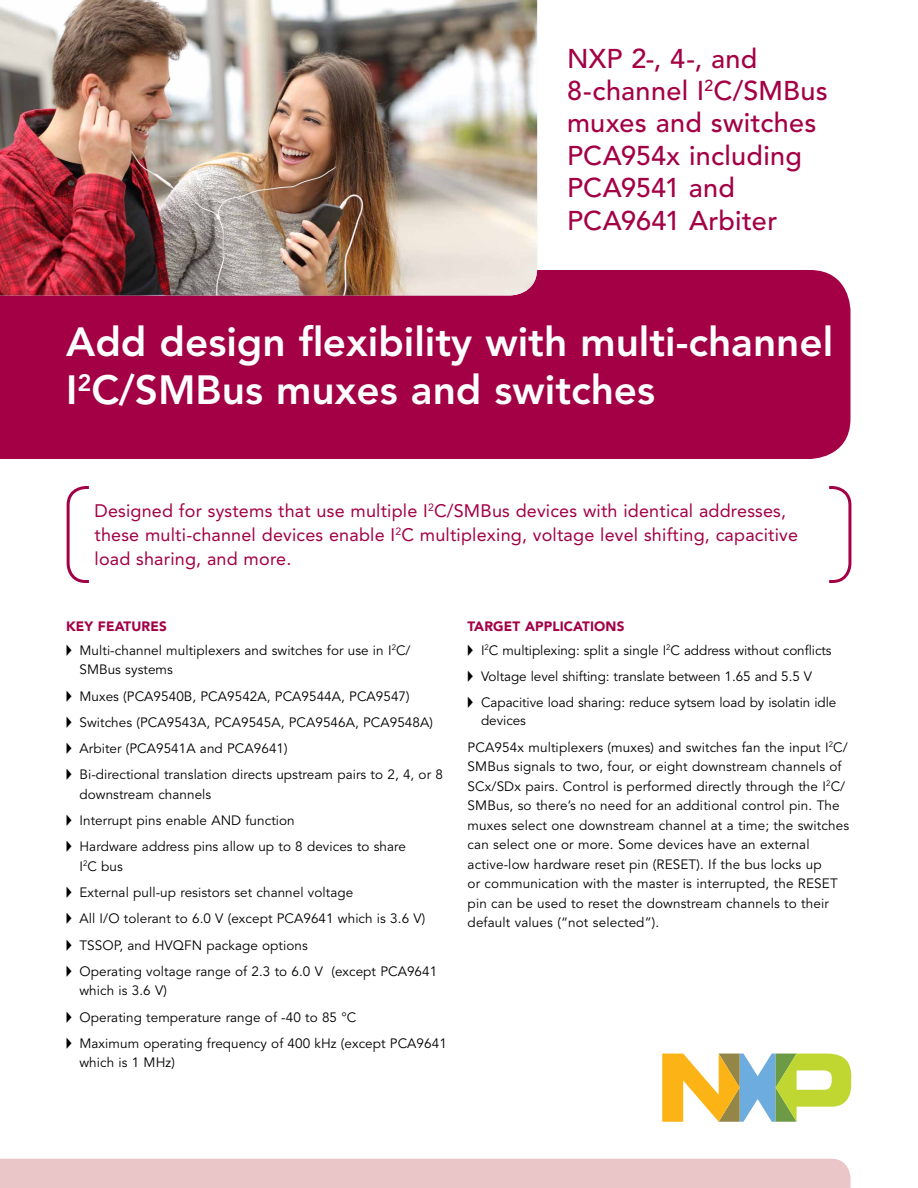
<style>
.page{position:relative;width:918px;height:1188px;background:#fff}
.page>*{position:absolute;margin:0;border:0;box-sizing:border-box;transform-origin:0 0}
._1-NXP_Main_Headline{font:800 40.5px/48.6px "Avenir LT Std";color:#fff}
._2-NXP_Main_Subhead{font:500 27px/32.4px "Avenir LT Std";letter-spacing:.01em;color:#a30046}
._3-NXP_Intro_Body_Te{font:18px/24px "Avenir LT Std";letter-spacing:.01em;color:#a30046}
._7-NXP_Bullets{font:13.5px/19.5px "Avenir LT Std";letter-spacing:.005em;color:#000}
._0-NXP_Body_Text{font:13.5px/19.5px "Avenir LT Std";letter-spacing:.01em;color:#000}
._4-NXP_Body_Text_Hea{font:900 13.5px "Avenir LT Std";letter-spacing:.01em;color:#a30046}
</style>
<div class="page">
<div style="left:0;top:1159px;width:850px;height:29px;background:#eac6c9"></div>
<div style="left:0;top:270px;width:850px;height:189px;background:#a30046"></div>
<svg style="left:66px;top:486px;width:786px;height:97px"></svg>
<img style="left:0;top:0;width:537px;height:296px">
<svg style="left:662px;top:1054px;width:189px;height:68px"></svg>
<p class="_2-NXP_Main_Subhead" style="left:567px;top:43px;width:262px">NXP 2-, 4-, and<br>8-channel I<sup>2</sup>C/SMBus muxes and switches<br>PCA954x including<br>PCA9541 and<br>PCA9641 Arbiter</p>
<p class="_1-NXP_Main_Headline" style="left:66px;top:317px;width:769px">Add design flexibility with multi-channel<br>I<sup>2</sup>C/SMBus muxes and switches</p>
<p class="_3-NXP_Intro_Body_Te" style="left:94px;top:499px;width:705px">Designed for systems that use multiple I<sup>2</sup>C/SMBus devices with identical addresses, these multi-channel devices enable I<sup>2</sup>C multiplexing, voltage level shifting, capacitive load sharing, and more.</p>
<p class="_4-NXP_Body_Text_Hea" style="left:66px;top:618px;width:102px">KEY FEATURES</p>
<p class="_7-NXP_Bullets" style="left:80px;top:641px;width:333px;text-indent:-14px">◆ Multi-channel multiplexers and switches for use in I<sup>2</sup>C/<br>SMBus systems</p>
<p class="_7-NXP_Bullets" style="left:66px;top:687px;width:345px">◆ Muxes (PCA9540B, PCA9542A, PCA9544A, PCA9547)</p>
<p class="_7-NXP_Bullets" style="left:66px;top:713px;width:368px">◆ Switches (PCA9543A, PCA9545A, PCA9546A, PCA9548A)</p>
<p class="_7-NXP_Bullets" style="left:66px;top:739px;width:223px">◆ Arbiter (PCA9541A and PCA9641)</p>
<p class="_7-NXP_Bullets" style="left:80px;top:765px;width:365px;text-indent:-14px">◆ Bi-directional translation directs upstream pairs to 2, 4, or 8 downstream channels</p>
<p class="_7-NXP_Bullets" style="left:66px;top:811px;width:230px">◆ Interrupt pins enable AND function</p>
<p class="_7-NXP_Bullets" style="left:80px;top:837px;width:328px;text-indent:-14px">◆ Hardware address pins allow up to 8 devices to share<br>I<sup>2</sup>C bus</p>
<p class="_7-NXP_Bullets" style="left:66px;top:883px;width:289px">◆ External pull-up resistors set channel voltage</p>
<p class="_7-NXP_Bullets" style="left:66px;top:909px;width:361px">◆ All I/O tolerant to 6.0 V (except PCA9641 which is 3.6 V)</p>
<p class="_7-NXP_Bullets" style="left:66px;top:936px;width:243px">◆ TSSOP, and HVQFN package options</p>
<p class="_7-NXP_Bullets" style="left:80px;top:962px;width:359px;text-indent:-14px">◆ Operating voltage range of 2.3 to 6.0 V (except PCA9641 which is 3.6 V)</p>
<p class="_7-NXP_Bullets" style="left:66px;top:1008px;width:292px">◆ Operating temperature range of -40 to 85 °C</p>
<p class="_7-NXP_Bullets" style="left:80px;top:1034px;width:369px;text-indent:-14px">◆ Maximum operating frequency of 400 kHz (except PCA9641 which is 1 MHz)</p>
<p class="_4-NXP_Body_Text_Hea" style="left:468px;top:618px;width:158px">TARGET APPLICATIONS</p>
<p class="_7-NXP_Bullets" style="left:468px;top:641px;width:366px">◆ I<sup>2</sup>C multiplexing: split a single I<sup>2</sup>C address without conflicts</p>
<p class="_7-NXP_Bullets" style="left:468px;top:667px;width:346px">◆ Voltage level shifting: translate between 1.65 and 5.5 V</p>
<p class="_7-NXP_Bullets" style="left:481px;top:694px;width:357px;line-height:18px;text-indent:-14px">◆ Capacitive load sharing: reduce sytsem load by isolatin idle devices</p>
<p class="_0-NXP_Body_Text" style="left:468px;top:738px;width:383px">PCA954x multiplexers (muxes) and switches fan the input I<sup>2</sup>C/ SMBus signals to two, four, or eight downstream channels of SCx/SDx pairs. Control is performed directly through the I<sup>2</sup>C/ SMBus, so there’s no need for an additional control pin. The muxes select one downstream channel at a time; the switches can select one or more. Some devices have an external active-low hardware reset pin (RESET). If the bus locks up<br>or communication with the master is interrupted, the RESET pin can be used to reset the downstream channels to their default values (“not selected”).</p>
</div>
